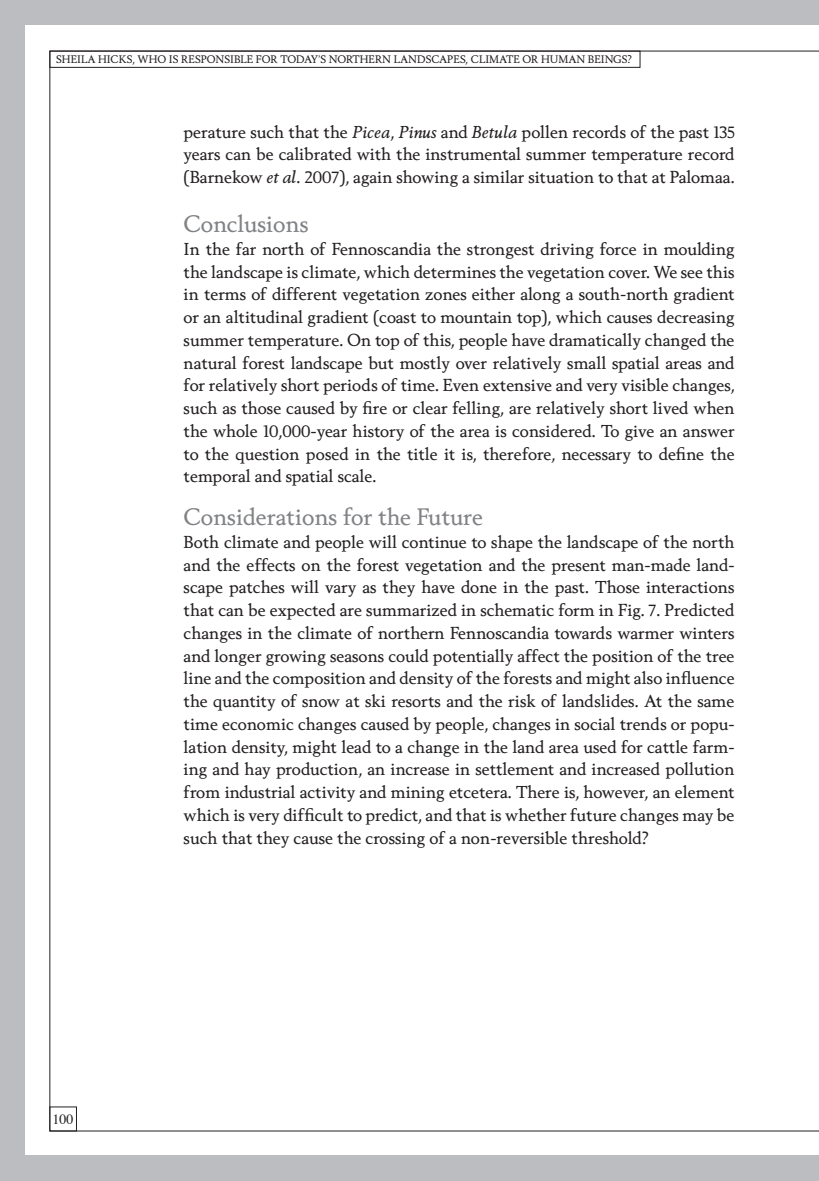
<style>
.page{position:relative;width:819px;height:1181px;background:#fff}
.page>*{position:absolute;margin:0;border:0;box-sizing:border-box;transform-origin:0 0}
.t1{font:22.75px "Berling Nova Text";color:#808285}
.t2{font:16.62px/22.8px "Berling Nova Text";color:#231f20;text-align:justify}
.t3{font:14px "Times";color:#231f20}
.t4{font:10.5px "Berling Nova Text";color:#231f20}
.s1{font-style:italic}
</style>
<div class="page">
<div style="left:0;top:0;width:25px;height:1181px;background:#bcbdc0"></div>
<div style="left:0;top:0;width:819px;height:25px;background:#bcbdc0"></div>
<div style="left:0;top:1155px;width:819px;height:26px;background:#bcbdc0"></div>
<div style="left:50px;top:51px;width:590px;height:17px;border:1px solid #231f20"></div>
<p class="t4" style="left:56px;top:53px;width:577px">SHEILA HICKS, WHO IS RESPONSIBLE FOR TODAY’S NORTHERN LANDSCAPES, CLIMATE OR HUMAN BEINGS?</p>
<p class="t3" style="left:52px;top:1105px;width:23px">100</p>
<p class="t2" style="left:184px;top:120px;width:552px">perature such that the <span class="s1">Picea</span>, <span class="s1">Pinus</span> and <span class="s1">Betula</span> pollen records of the past 135 years can be calibrated with the instrumental summer temperature record (Barnekow <span class="s1">et al</span>. 2007), again showing a similar situation to that at Palomaa.</p>
<h1 class="t1" style="left:184px;top:209px;width:126px">Conclusions</h1>
<p class="t2" style="left:184px;top:237px;width:552px">In the far north of Fennoscandia the strongest driving force in moulding the landscape is climate, which determines the vegetation cover. We see this in terms of different vegetation zones either along a south-north gradient or an altitudinal gradient (coast to mountain top), which causes decreasing summer temperature. On top of this, people have dramatically changed the natural forest landscape but mostly over relatively small spatial areas and for relatively short periods of time. Even extensive and very visible changes, such as those caused by fire or clear felling, are relatively short lived when the whole 10,000-year history of the area is considered. To give an answer to the question posed in the title it is, therefore, necessary to define the temporal and spatial scale.</p>
<h1 class="t1" style="left:184px;top:502px;width:301px">Considerations for the Future</h1>
<p class="t2" style="left:184px;top:530px;width:552px">Both climate and people will continue to shape the landscape of the north and the effects on the forest vegetation and the present man-made land&shy;scape patches will vary as they have done in the past. Those interactions that can be expected are summarized in schematic form in Fig. 7. Predicted changes in the climate of northern Fennoscandia towards warmer winters and longer growing seasons could potentially affect the position of the tree line and the composition and density of the forests and might also influence the quantity of snow at ski resorts and the risk of landslides. At the same time economic changes caused by people, changes in social trends or popu&shy;lation density, might lead to a change in the land area used for cattle farm&shy;ing and hay production, an increase in settlement and increased pollution from industrial activity and mining etcetera. There is, however, an element which is very difficult to predict, and that is whether future changes may be such that they cause the crossing of a non-reversible threshold?</p>
</div>
